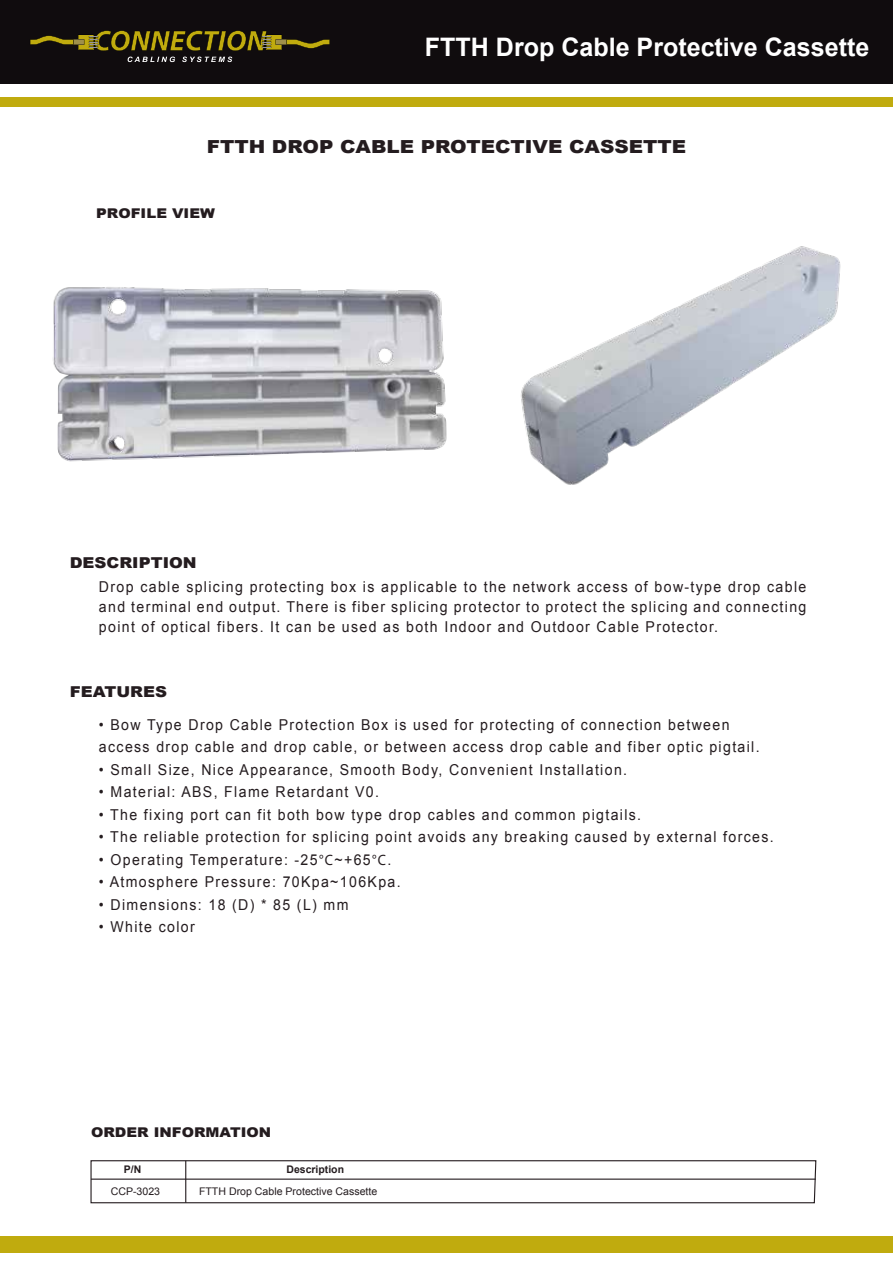
<style>
.page{position:relative;width:893px;height:1263px;background:#fff}
.page>*{position:absolute;margin:0;border:0;box-sizing:border-box;transform-origin:0 0}
.t1{font:700 25.5px "Arial";color:#fff}
.t2{font:900 18px "Arial";color:#241c1f;scale:1.11 1}
.t3{font:15px/20.2px "Arial";letter-spacing:.095em;color:#241c1f;text-align:justify;scale:.94 1}
.t4{font:900 15px "Arial";color:#241c1f;scale:1.11 1}
.t5{font:900 13.5px "Arial";color:#241c1f;scale:1.1 1}
.t6{font:10.5px "Arial";color:#241c1f}
.t7{font:700 10.5px "Arial";color:#241c1f}
.s1{font-family:"Myriad Pro"}
</style>
<div class="page">
<div style="left:0;top:0;width:893px;height:84px;background:#100c0e"></div>
<div style="left:0;top:97px;width:893px;height:10px;background:#c0ab0e"></div>
<div style="left:0;top:1236px;width:893px;height:16px;background:#c0ab0e"></div>
<svg style="left:30px;top:30px;width:300px;height:21px"></svg>
<svg style="left:128px;top:57px;width:47px;height:5px"></svg>
<svg style="left:182px;top:57px;width:50px;height:5px"></svg>
<svg style="left:90px;top:1160px;width:727px;height:44px"></svg>
<hr style="left:91px;top:1178px;width:725px;height:2px;background:#241c1f">
<hr style="left:185px;top:1161px;width:1px;height:42px;background:#241c1f">
<img style="left:53px;top:287px;width:394px;height:175px">
<img style="left:521px;top:246px;width:320px;height:239px">
<h1 class="t1" style="left:425px;top:30px;width:446px">FTTH Drop Cable Protective Cassette</h1>
<p class="t2" style="left:207px;top:134px;width:433px">FTTH DROP CABLE PROTECTIVE CASSETTE</p>
<p class="t5" style="left:96px;top:204px;width:110px">PROFILE VIEW</p>
<p class="t4" style="left:70px;top:551px;width:116px">DESCRIPTION</p>
<p class="t3" style="left:99px;top:577px;width:754px">Drop cable splicing protecting box is applicable to the network access of bow-type drop cable and terminal end output. There is fiber splicing protector to protect the splicing and connecting point of optical fibers. It can be used as both Indoor and Outdoor Cable Protector.</p>
<p class="t4" style="left:70px;top:681px;width:89px">FEATURES</p>
<p class="t3" style="left:99px;top:713px;width:704px;line-height:22.5px">• Bow Type Drop Cable Protection Box is used for protecting of connection between access drop cable and drop cable, or between access drop cable and fiber optic pigtail.</p>
<p class="t3" style="left:99px;top:759px;width:563px">• Small Size, Nice Appearance, Smooth Body, Convenient Installation.</p>
<p class="t3" style="left:99px;top:782px;width:299px">• Material: ABS, Flame Retardant V0.</p>
<p class="t3" style="left:99px;top:804px;width:578px">• The fixing port can fit both bow type drop cables and common pigtails.</p>
<p class="t3" style="left:99px;top:827px;width:719px">• The reliable protection for splicing point avoids any breaking caused by external forces.</p>
<p class="t3" style="left:99px;top:849px;width:313px">• Operating Temperature: -25<span class="s1">°C</span>~+65<span class="s1">°C</span>.</p>
<p class="t3" style="left:99px;top:872px;width:322px">• Atmosphere Pressure: 70Kpa~106Kpa.</p>
<p class="t3" style="left:99px;top:894px;width:267px">• Dimensions: 18 (D) * 85 (L) mm</p>
<p class="t3" style="left:99px;top:917px;width:103px">• White color</p>
<p class="t5" style="left:91px;top:1123px;width:165px">ORDER INFORMATION</p>
<p class="t7" style="left:124px;top:1162px;width:19px">P/N</p>
<p class="t7" style="left:286px;top:1162px;width:59px">Description</p>
<p class="t6" style="left:111px;top:1184px;width:51px">CCP-3023</p>
<p class="t6" style="left:199px;top:1184px;width:180px">FTTH Drop Cable Protective Cassette</p>
</div>
